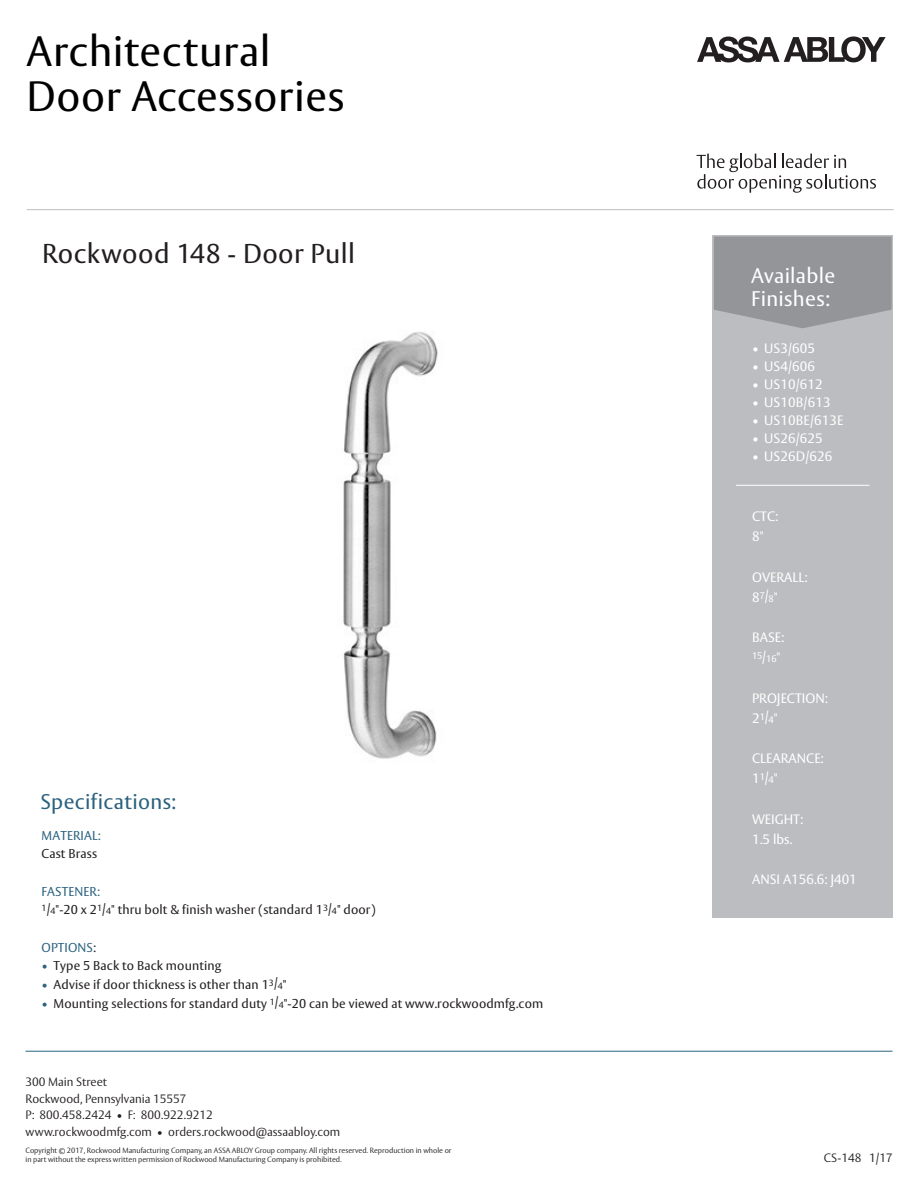
<style>
.page{position:relative;width:918px;height:1188px;background:#fff}
.page>*{position:absolute;margin:0;border:0;box-sizing:border-box;transform-origin:0 0}
.t1{font:42px/45.8px "ASSA Vesta";letter-spacing:.015em;color:#000}
.t2{font:27px "ASSA Vesta";letter-spacing:.015em;color:#231f20}
.t3{font:21px/22.5px "ASSA Vesta";letter-spacing:.015em;color:#fff}
.t4{font:21px "ASSA Vesta";letter-spacing:.015em;color:#2b627f}
.t5{font:13.5px/20.1px "ASSA Vesta";color:#fff}
.t6{font:12.75px/18.6px "ASSA Vesta";letter-spacing:.01em;color:#231f20}
.t7{font:12.75px "ASSA Vesta";letter-spacing:.01em;color:#2b627f}
.t8{font:300 12px/16.5px "ASSA Vesta";color:#231f20}
.t9{font:9.45px "ASSA Vesta";color:#fff}
.t10{font:300 7.5px/9px "ASSA Vesta";color:#231f20}
.s1{color:#2b627f}
.s2{font-size:8.85px}
.s3{color:#231f20}
.s4{font-size:9.45px}
.s5{font-size:13.5px}
</style>
<div class="page">
<div style="left:713px;top:235px;width:180px;height:683px;background:#bcbdc0"></div>
<svg style="left:714px;top:237px;width:178px;height:91px;background:#97989b"></svg>
<hr style="left:26px;top:1051px;width:866px;height:1px;background:#2b627f">
<hr style="left:736px;top:485px;width:134px;height:1px;background:#fff">
<svg style="left:697px;top:36px;width:189px;height:26px"></svg>
<svg style="left:697px;top:154px;width:179px;height:39px"></svg>
<hr style="left:27px;top:209px;width:867px;height:1px;background:#bcbdc0">
<img style="left:343px;top:331px;width:95px;height:428px">
<h1 class="t1" style="left:27px;top:30px;width:319px">Architectural<br>Door Accessories</h1>
<h2 class="t2" style="left:42px;top:237px;width:314px">Rockwood 148 - Door Pull</h2>
<h3 class="t4" style="left:41px;top:789px;width:137px">Specifications:</h3>
<p class="t7" style="left:42px;top:827px;width:61px">MATERIAL:</p>
<p class="t6" style="left:42px;top:845px;width:57px">Cast Brass</p>
<p class="t6" style="left:42px;top:882px;width:335px"><span class="s1">FASTENER:<br></span><sup>1</sup>/<span class="s2">4</span>"-20 x 2<sup>1</sup>/<span class="s2">4</span>" thru bolt &amp; finish washer (standard 1<sup>3</sup>/<span class="s2">4</span>" door)</p>
<p class="t7" style="left:42px;top:939px;width:56px">OPTIONS<span class="s3">:</span></p>
<p class="t6" style="left:42px;top:957px;width:181px"><span class="s1">•</span> Type 5 Back to Back mounting</p>
<p class="t6" style="left:42px;top:976px;width:246px"><span class="s1">•</span> Advise if door thickness is other than 1<sup>3</sup>/<span class="s2">4</span>"</p>
<p class="t6" style="left:42px;top:994px;width:503px"><span class="s1">•</span> Mounting selections for standard duty <sup>1</sup>/<span class="s2">4</span>"-20 can be viewed at www.rockwoodmfg.com</p>
<p class="t8" style="left:26px;top:1074px;width:316px">300 Main Street<br>Rockwood, Pennsylvania 15557<br>P: 800.458.2424 • F: 800.922.9212 www.rockwoodmfg.com • orders.rockwood@assaabloy.com</p>
<p class="t10" style="left:26px;top:1147px;width:428px">Copyright © 2017, Rockwood Manufacturing Company, an ASSA ABLOY Group company. All rights reserved. Reproduction in whole or in part without the express written permission of Rockwood Manufacturing Company is prohibited.</p>
<h3 class="t3" style="left:751px;top:265px;width:86px">Available<br>Finishes:</h3>
<p class="t5" style="left:752px;top:339px;width:64px">• US3/605</p>
<p class="t5" style="left:752px;top:357px;width:64px">• US4/606</p>
<p class="t5" style="left:752px;top:374px;width:72px">• US10/612</p>
<p class="t5" style="left:752px;top:392px;width:80px">• US10B/613</p>
<p class="t5" style="left:752px;top:410px;width:93px">• US10BE/613E</p>
<p class="t5" style="left:752px;top:428px;width:72px">• US26/625</p>
<p class="t5" style="left:752px;top:446px;width:82px">• US26D/626</p>
<p class="t5" style="left:752px;top:507px;width:28px">CTC:<br>8"</p>
<p class="t5" style="left:752px;top:568px;width:57px">OVERALL:<br>8<sup>7</sup>/<span class="s4">8</span>"</p>
<p class="t5" style="left:752px;top:628px;width:34px">BASE:</p>
<p class="t9" style="left:752px;top:652px;width:30px">15<span class="s5">/</span>16<span class="s5">"</span></p>
<p class="t5" style="left:752px;top:689px;width:77px">PROJECTION:<br>2<sup>1</sup>/<span class="s4">4</span>"</p>
<p class="t5" style="left:752px;top:749px;width:73px">CLEARANCE:<br>1<sup>1</sup>/<span class="s4">4</span>"</p>
<p class="t5" style="left:752px;top:810px;width:53px">WEIGHT:<br>1.5 lbs.</p>
<p class="t5" style="left:752px;top:870px;width:106px">ANSI A156.6: J401</p>
<p class="t8" style="left:824px;top:1151px;width:70px">CS-148 1/17</p>
</div>
